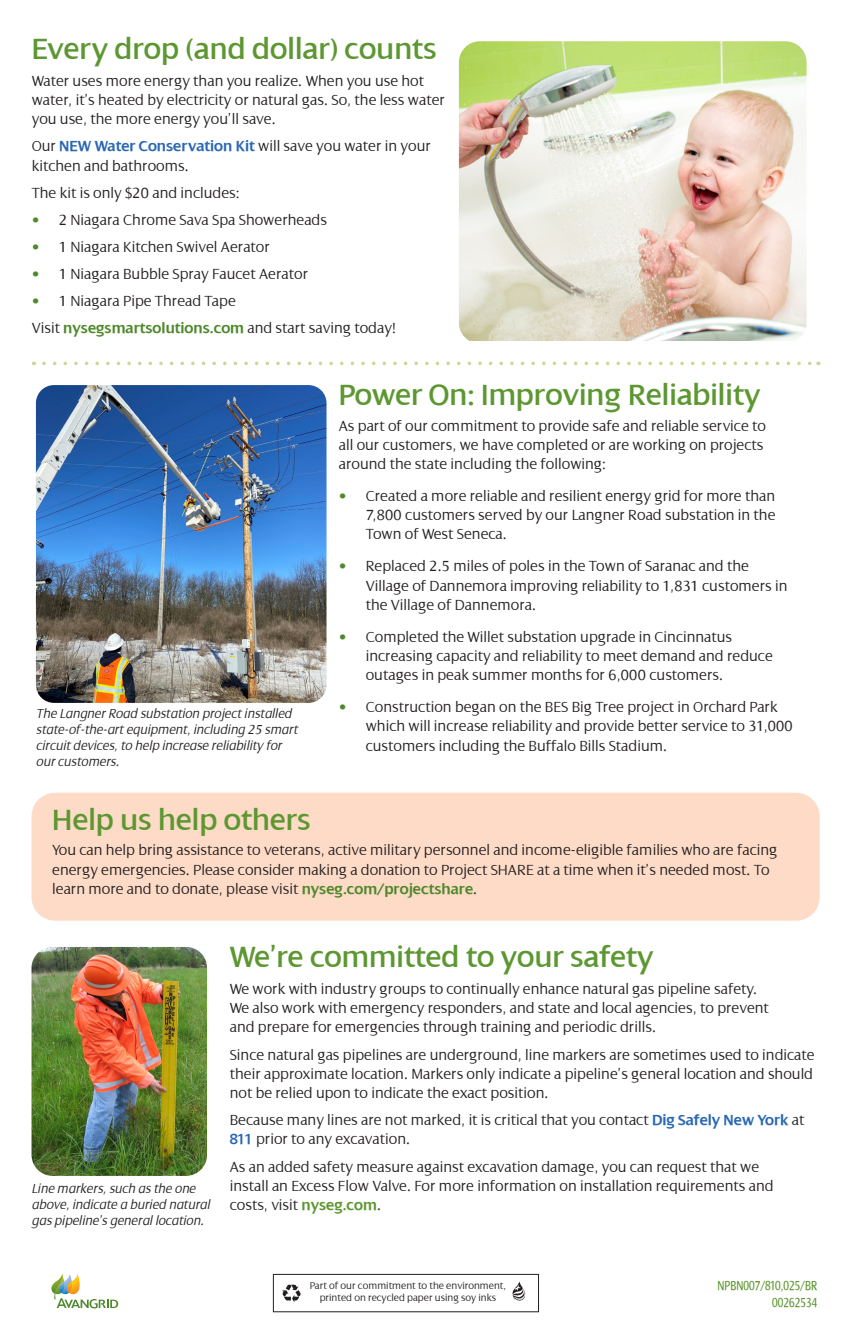
<style>
.page{position:relative;width:851px;height:1339px;background:#fff}
.page>*{position:absolute;margin:0;border:0;box-sizing:border-box;transform-origin:0 0}
.t1{font:31.5px "Dialog";color:#5c9731}
.t2{font:300 15.75px/19.2px "Dialog";color:#231f20}
.t3{font:italic 300 14px/15.8px "Dialog";color:#231f20}
.t4{font:condensed 14px/16.8px "Dialog";color:#5c9731;text-align:right}
.t5{font:300 10.5px/12.6px "Dialog";color:#231f20;text-align:center}
.s1{font-weight:600;color:#2968b3}
.s2{color:#4e892d}
.s3{font-weight:600;color:#4e892d}
.s4{font-weight:600;color:#5c9731}
</style>
<div class="page">
<svg style="left:51px;top:1274px;width:67px;height:34px"></svg>
<svg style="left:282px;top:1284px;width:18px;height:18px"></svg>
<svg style="left:512px;top:1281px;width:13px;height:19px"></svg>
<div style="left:273px;top:1274px;width:266px;height:38px;border:1px solid #231f20"></div>
<img style="left:32px;top:947px;width:175px;height:229px">
<img style="left:459px;top:41px;width:347px;height:300px">
<svg style="left:44px;top:362px;width:774px;height:3px"></svg>
<img style="left:36px;top:385px;width:290px;height:318px">
<div style="left:32px;top:793px;width:787px;height:127px;background:#fddbc7;border-radius:24px"></div>
<h1 class="t1" style="left:32px;top:31px;width:406px">Every drop (and dollar) counts</h1>
<p class="t2" style="left:32px;top:71px;width:414px">Water uses more energy than you realize. When you use hot water, it’s heated by electricity or natural gas. So, the less water you use, the more energy you’ll save.</p>
<p class="t2" style="left:32px;top:137px;width:400px">Our <span class="s1">NEW Water Conservation Kit</span> will save you water in your kitchen and bathrooms.</p>
<p class="t2" style="left:32px;top:183px;width:210px">The kit is only $20 and includes:</p>
<p class="t2" style="left:32px;top:210px;width:297px"><span class="s2">•</span> 2 Niagara Chrome Sava Spa Showerheads</p>
<p class="t2" style="left:32px;top:237px;width:240px"><span class="s2">•</span> 1 Niagara Kitchen Swivel Aerator</p>
<p class="t2" style="left:32px;top:264px;width:278px"><span class="s2">•</span> 1 Niagara Bubble Spray Faucet Aerator</p>
<p class="t2" style="left:32px;top:288px;width:366px;line-height:27.1px"><span class="s2">•</span> 1 Niagara Pipe Thread Tape<br>Visit <span class="s3">nysegsmartsolutions.com</span> and start saving today!</p>
<p class="t3" style="left:36px;top:706px;width:263px">The Langner Road substation project installed state-of-the-art equipment, including 25 smart circuit devices, to help increase reliability for our customers.</p>
<h1 class="t1" style="left:339px;top:378px;width:423px">Power On: Improving Reliability</h1>
<p class="t2" style="left:339px;top:416px;width:428px">As part of our commitment to provide safe and reliable service to all our customers, we have completed or are working on projects around the state including the following:</p>
<p class="t2" style="left:366px;top:486px;width:411px;text-align:justify;text-indent:-27px"><span class="s2">•</span> Created a more reliable and resilient energy grid for more than 7,800 customers served by our Langner Road substation in the Town of West Seneca.</p>
<p class="t2" style="left:366px;top:557px;width:423px;text-indent:-27px"><span class="s2">•</span> Replaced 2.5 miles of poles in the Town of Saranac and the<br>Village of Dannemora improving reliability to 1,831 customers in the Village of Dannemora.</p>
<p class="t2" style="left:366px;top:627px;width:408px;text-indent:-27px"><span class="s2">•</span> Completed the Willet substation upgrade in Cincinnatus increasing capacity and reliability to meet demand and reduce outages in peak summer months for 6,000 customers.</p>
<p class="t2" style="left:366px;top:697px;width:429px;text-indent:-27px"><span class="s2">•</span> Construction began on the BES Big Tree project in Orchard Park which will increase reliability and provide better service to 31,000 customers including the Buffalo Bills Stadium.</p>
<h1 class="t1" style="left:52px;top:803px;width:260px">Help us help others</h1>
<p class="t2" style="left:52px;top:841px;width:726px">You can help bring assistance to veterans, active military personnel and income-eligible families who are facing energy emergencies. Please consider making a donation to Project SHARE at a time when it’s needed most. To learn more and to donate, please visit <span class="s3">nyseg.com/projectshare</span>.</p>
<p class="t3" style="left:32px;top:1181px;width:180px">Line markers, such as the one above, indicate a buried natural gas pipeline’s general location.</p>
<h1 class="t1" style="left:230px;top:940px;width:425px">We’re committed to your safety</h1>
<p class="t2" style="left:230px;top:979px;width:540px">We work with industry groups to continually enhance natural gas pipeline safety.<br>We also work with emergency responders, and state and local agencies, to prevent and prepare for emergencies through training and periodic drills.</p>
<p class="t2" style="left:230px;top:1045px;width:586px;text-align:justify">Since natural gas pipelines are underground, line markers are sometimes used to indicate their approximate location. Markers only indicate a pipeline’s general location and should not be relied upon to indicate the exact position.</p>
<p class="t2" style="left:230px;top:1110px;width:576px">Because many lines are not marked, it is critical that you contact <span class="s1">Dig Safely New York</span> at<br><span class="s1">811</span> prior to any excavation.</p>
<p class="t2" style="left:230px;top:1157px;width:545px">As an added safety measure against excavation damage, you can request that we install an Excess Flow Valve. For more information on installation requirements and costs, visit <span class="s4">nyseg.com</span>.</p>
<p class="t5" style="left:310px;top:1279px;width:198px">Part of our commitment to the environment, printed on recycled paper using soy inks</p>
<p class="t4" style="left:717px;top:1277px;width:101px">NPBN007/810,025/BR<br>00262534</p>
</div>
